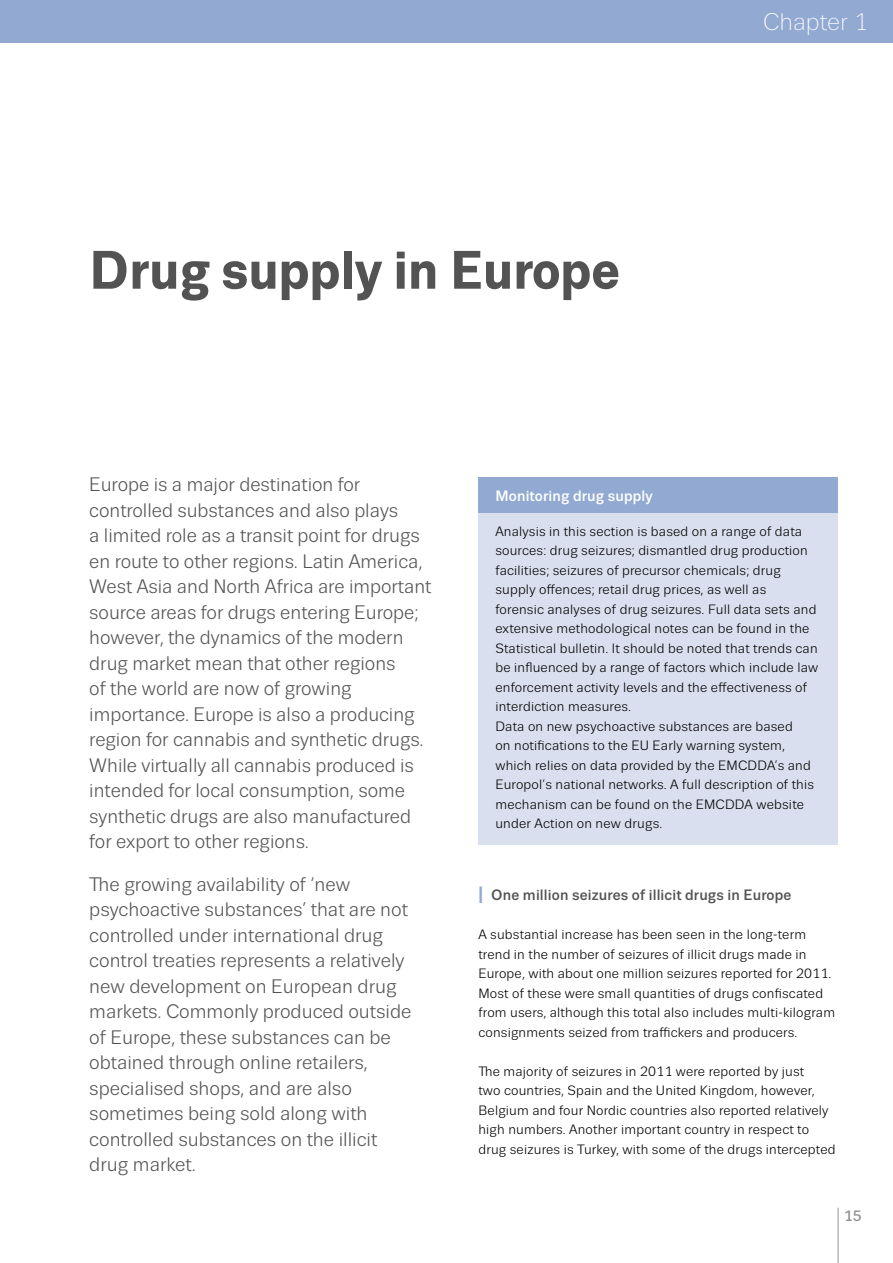
<style>
.page{position:relative;width:893px;height:1263px;background:#fff}
.page>*{position:absolute;margin:0;border:0;box-sizing:border-box;transform-origin:0 0}
.chapter_title{font:700 54px "Trivia Sans";color:#535353}
.t1{font:300 24px "Trivia Sans";color:#fff}
.perex_minus{font:19.5px/25.5px "Trivia Sans";color:#535353}
.subheadline_1{font:500 15px "Trivia Sans";letter-spacing:.01em;color:#535353}
.box_headline{font:500 15px "Trivia Sans";letter-spacing:.01em;color:#fff}
.page_number{font:500 15px "Trivia Sans";color:#949494}
.box_text{font:13.5px/19.5px "Trivia Sans";letter-spacing:.015em;color:#000}
.regular_text{font:13.5px/19.5px "Trivia Sans";letter-spacing:.015em;color:#000}
.s1{font-weight:700;font-size:23.55px;color:#92a9d2}
</style>
<div class="page">
<hr style="left:838px;top:1208px;width:1px;height:55px;background:#949494">
<div style="left:0;top:0;width:893px;height:43px;background:#92a9d2"></div>
<div style="left:478px;top:477px;width:360px;height:36px;background:#92a9d2"></div>
<div style="left:478px;top:513px;width:360px;height:332px;background:#d9dfee"></div>
<p class="chapter_title" style="left:89px;top:240px;width:532px">Drug supply in Europe</p>
<p class="t1" style="left:763px;top:9px;width:106px">Chapter 1</p>
<p class="perex_minus" style="left:89px;top:472px;width:343px">Europe is a major destination for controlled substances and also plays<br>a limited role as a transit point for drugs en route to other regions. Latin America, West Asia and North Africa are important source areas for drugs entering Europe; however, the dynamics of the modern drug market mean that other regions<br>of the world are now of growing importance. Europe is also a producing region for cannabis and synthetic drugs.<br>While virtually all cannabis produced is intended for local consumption, some synthetic drugs are also manufactured for export to other regions.</p>
<p class="perex_minus" style="left:89px;top:871px;width:324px">The growing availability of ‘new psychoactive substances’ that are not controlled under international drug control treaties represents a relatively new development on European drug markets. Commonly produced outside of Europe, these substances can be obtained through online retailers, specialised shops, and are also sometimes being sold along with controlled substances on the illicit drug market.</p>
<p class="box_headline" style="left:495px;top:487px;width:159px">Monitoring drug supply</p>
<p class="box_text" style="left:495px;top:521px;width:324px">Analysis in this section is based on a range of data sources: drug seizures; dismantled drug production facilities; seizures of precursor chemicals; drug supply offences; retail drug prices, as well as forensic analyses of drug seizures. Full data sets and extensive methodological notes can be found in the Statistical bulletin. It should be noted that trends can be influenced by a range of factors which include law enforcement activity levels and the effectiveness of interdiction measures.</p>
<p class="box_text" style="left:495px;top:716px;width:320px">Data on new psychoactive substances are based<br>on notifications to the EU Early warning system, which relies on data provided by the EMCDDA’s and Europol’s national networks. A full description of this mechanism can be found on the EMCDDA website under Action on new drugs.</p>
<p class="subheadline_1" style="left:478px;top:887px;width:315px"><span class="s1">I</span> One million seizures of illicit drugs in Europe</p>
<p class="regular_text" style="left:478px;top:925px;width:358px">A substantial increase has been seen in the long-term trend in the number of seizures of illicit drugs made in Europe, with about one million seizures reported for 2011.<br>Most of these were small quantities of drugs confiscated from users, although this total also includes multi-kilogram consignments seized from traffickers and producers.</p>
<p class="regular_text" style="left:478px;top:1061px;width:359px">The majority of seizures in 2011 were reported by just<br>two countries, Spain and the United Kingdom, however, Belgium and four Nordic countries also reported relatively high numbers. Another important country in respect to drug seizures is Turkey, with some of the drugs intercepted</p>
<p class="page_number" style="left:844px;top:1208px;width:19px">15</p>
</div>
